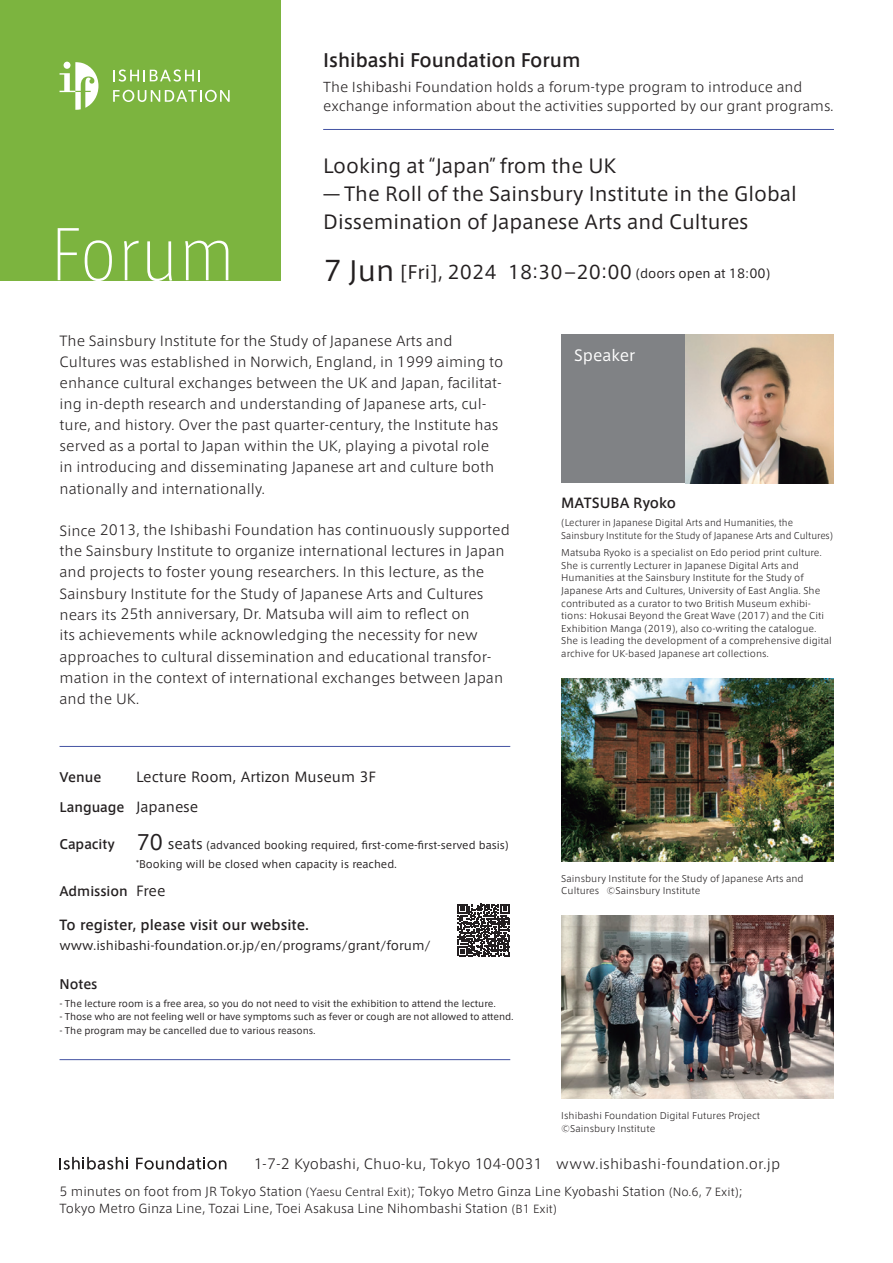
<style>
.page{position:relative;width:893px;height:1263px;background:#fff}
.page>*{position:absolute;margin:0;border:0;box-sizing:border-box;transform-origin:0 0}
.t1{font:200 67.5px "Axis Latin Cond Pro";letter-spacing:.02em;color:#fff}
.t2{font:18.9px/28.3px "Axis Basic Pro N R";color:#231f20}
.t3{font:18px "Axis Basic Pro N M";color:#231f20}
.t4{font:15px "Axis Basic Pro N R";color:#fff}
.t5{font:13.5px/21px "Axis Pro N 1000 wd 34 wt";color:#231f20}
.t6{font:13.5px "Axis Basic Pro N M";color:#231f20}
.t7{font:13.5px "Axis Basic Pro N R";color:#231f20}
.t8{font:13.2px/19.5px "Axis Pro N 1000 wd 34 wt";color:#231f20}
.t9{font:12.75px "Axis Basic Pro N M";color:#231f20}
.t10{font:12px/17.2px "Axis Pro N 1000 wd 34 wt";color:#231f20}
.t11{font:12px "Axis Basic Pro N R";color:#231f20}
.t12{font:10.2px/18.9px "Axis Basic Pro N R";color:#231f20}
.t13{font:9px/12.6px "Axis Pro N 1000 wd 34 wt";color:#231f20}
.t14{font:9px "Axis Basic Pro N R";color:#231f20}
.t15{font:9px/13.5px "Axis Pro N 1000 wd 34 wt";color:#231f20;scale:.95 1}
.s1{font-size:27.6px}
.s2{font-size:27px}
.s3{font-size:18px}
.s4{font-size:18.3px}
.s5{font-size:12.3px}
.s6{font-size:13.8px}
.s7{font-family:"Axis Basic Pro N R";font-size:13.5px}
.s8{font-family:"Axis Basic Pro N M";font-size:12.75px}
.s9{font-size:20.7px}
.s10{font-size:13.5px}
.s11{font-size:9.15px}
.s12{font-size:10.8px}
.s13{font-size:10.95px}
</style>
<div class="page">
<svg style="left:136px;top:1157px;width:90px;height:12px"></svg>
<svg style="left:60px;top:1157px;width:68px;height:12px"></svg>
<svg style="left:457px;top:904px;width:53px;height:52px"></svg>
<hr style="left:323px;top:129px;width:511px;height:1px;background:#4453a3">
<hr style="left:60px;top:746px;width:450px;height:1px;background:#4453a3">
<hr style="left:60px;top:1059px;width:450px;height:1px;background:#4453a3">
<div style="left:561px;top:335px;width:124px;height:148px;background:#808285"></div>
<img style="left:561px;top:678px;width:272px;height:183px">
<img style="left:561px;top:916px;width:272px;height:182px">
<img style="left:685px;top:335px;width:149px;height:148px">
<div style="left:0;top:0;width:281px;height:281px;background:#7cb43f"></div>
<svg style="left:60px;top:62px;width:38px;height:48px"></svg>
<svg style="left:113px;top:69px;width:87px;height:13px"></svg>
<svg style="left:113px;top:90px;width:117px;height:12px"></svg>
<h1 class="t1" style="left:51px;top:213px;width:185px">Forum</h1>
<h3 class="t3" style="left:323px;top:47px;width:259px">Ishibashi Foundation Forum</h3>
<p class="t8" style="left:323px;top:77px;width:512px">The Ishibashi Foundation holds a forum-type program to introduce and exchange information about the activities supported by our grant programs.</p>
<h2 class="t2" style="left:323px;top:150px;width:475px">Looking at “Japan” from the UK<br>̶ The Roll of the Sainsbury Institute in the Global<br>Dissemination of Japanese Arts and Cultures</h2>
<p class="t11" style="left:323px;top:264px;width:449px"><span class="s1">7</span> <span class="s2">Jun</span> <span class="s3">[Fri],</span> <span class="s4">2024 18</span><span class="s3">:</span><span class="s4">30</span><span class="s3">‒</span><span class="s4">20</span><span class="s3">:</span><span class="s4">00</span> (doors open at <span class="s5">18</span>:<span class="s5">00</span>)</p>
<p class="t5" style="left:60px;top:331px;width:445px">The Sainsbury Institute for the Study of Japanese Arts and Cultures was established in Norwich, England, in <span class="s6">1999</span> aiming to enhance cultural exchanges between the UK and Japan, facilitat&shy;ing in-depth research and understanding of Japanese arts, cul&shy;ture, and history. Over the past quarter-century, the Institute has served as a portal to Japan within the UK, playing a pivotal role in introducing and disseminating Japanese art and culture both nationally and internationally.</p>
<p class="t5" style="left:60px;top:520px;width:452px">Since <span class="s6">2013</span>, the Ishibashi Foundation has continuously supported the Sainsbury Institute to organize international lectures in Japan and projects to foster young researchers. In this lecture, as the Sainsbury Institute for the Study of Japanese Arts and Cultures nears its <span class="s6">25</span>th anniversary, Dr. Matsuba will aim to reflect on<br>its achievements while acknowledging the necessity for new approaches to cultural dissemination and educational transfor&shy;mation in the context of international exchanges between Japan and the UK.</p>
<p class="t9" style="left:60px;top:767px;width:43px">Venue</p>
<p class="t7" style="left:136px;top:767px;width:242px">Lecture Room, Artizon Museum <span class="s6">3</span>F</p>
<p class="t9" style="left:60px;top:798px;width:140px">Language <span class="s7">Japanese</span></p>
<p class="t12" style="left:136px;top:835px;width:374px;text-indent:-77px"><span class="s8">Capacity</span> <span class="s9">70</span> <span class="s10">seats</span> (advanced booking required, first-come-first-served basis) *Booking will be closed when capacity is reached.</p>
<p class="t9" style="left:60px;top:881px;width:108px">Admission <span class="s7">Free</span></p>
<p class="t6" style="left:60px;top:915px;width:251px">To register, please visit our website.</p>
<p class="t11" style="left:60px;top:937px;width:373px">www.ishibashi-foundation.or.jp/en/programs/grant/forum/</p>
<p class="t9" style="left:60px;top:975px;width:40px">Notes</p>
<p class="t14" style="left:60px;top:997px;width:438px">- The lecture room is a free area, so you do not need to visit the exhibition to attend the lecture.</p>
<p class="t14" style="left:60px;top:1010px;width:456px">- Those who are not feeling well or have symptoms such as fever or cough are not allowed to attend.</p>
<p class="t14" style="left:60px;top:1024px;width:258px">- The program may be cancelled due to various reasons.</p>
<p class="t4" style="left:574px;top:344px;width:63px">Speaker</p>
<p class="t6" style="left:561px;top:493px;width:116px">MATSUBA Ryoko</p>
<p class="t15" style="left:561px;top:516px;width:288px">(Lecturer in Japanese Digital Arts and Humanities, the<br>Sainsbury Institute for the Study of Japanese Arts and Cultures)</p>
<p class="t13" style="left:561px;top:546px;width:272px">Matsuba Ryoko is a specialist on Edo period print culture.<br>She is currently Lecturer in Japanese Digital Arts and Humanities at the Sainsbury Institute for the Study of Japanese Arts and Cultures, University of East Anglia. She contributed as a curator to two British Museum exhibi&shy;tions: Hokusai Beyond the Great Wave (<span class="s11">2017</span>) and the Citi Exhibition Manga (<span class="s11">2019</span>), also co-writing the catalogue.<br>She is leading the development of a comprehensive digital archive for UK-based Japanese art collections.</p>
<p class="t13" style="left:561px;top:872px;width:244px">Sainsbury Institute for the Study of Japanese Arts and<br>Cultures ©Sainsbury Institute</p>
<p class="t13" style="left:561px;top:1109px;width:200px">Ishibashi Foundation Digital Futures Project ©Sainsbury Institute</p>
<p class="t5" style="left:254px;top:1154px;width:528px"><span class="s6">1</span>-<span class="s6">7</span>-<span class="s6">2</span> Kyobashi, Chuo-ku, Tokyo <span class="s6">104</span>-<span class="s6">0031</span>　www.ishibashi-foundation.or.jp</p>
<p class="t10" style="left:60px;top:1182px;width:685px"><span class="s5">5</span> minutes on foot from JR Tokyo Station <span class="s12">(Yaesu Central Exit)</span>; Tokyo Metro Ginza Line Kyobashi Station <span class="s12">(No.</span><span class="s13">6</span><span class="s12">,</span> <span class="s13">7</span> <span class="s12">Exit)</span>;<br>Tokyo Metro Ginza Line, Tozai Line, Toei Asakusa Line Nihombashi Station <span class="s12">(B</span><span class="s13">1</span> <span class="s12">Exit)</span></p>
</div>
